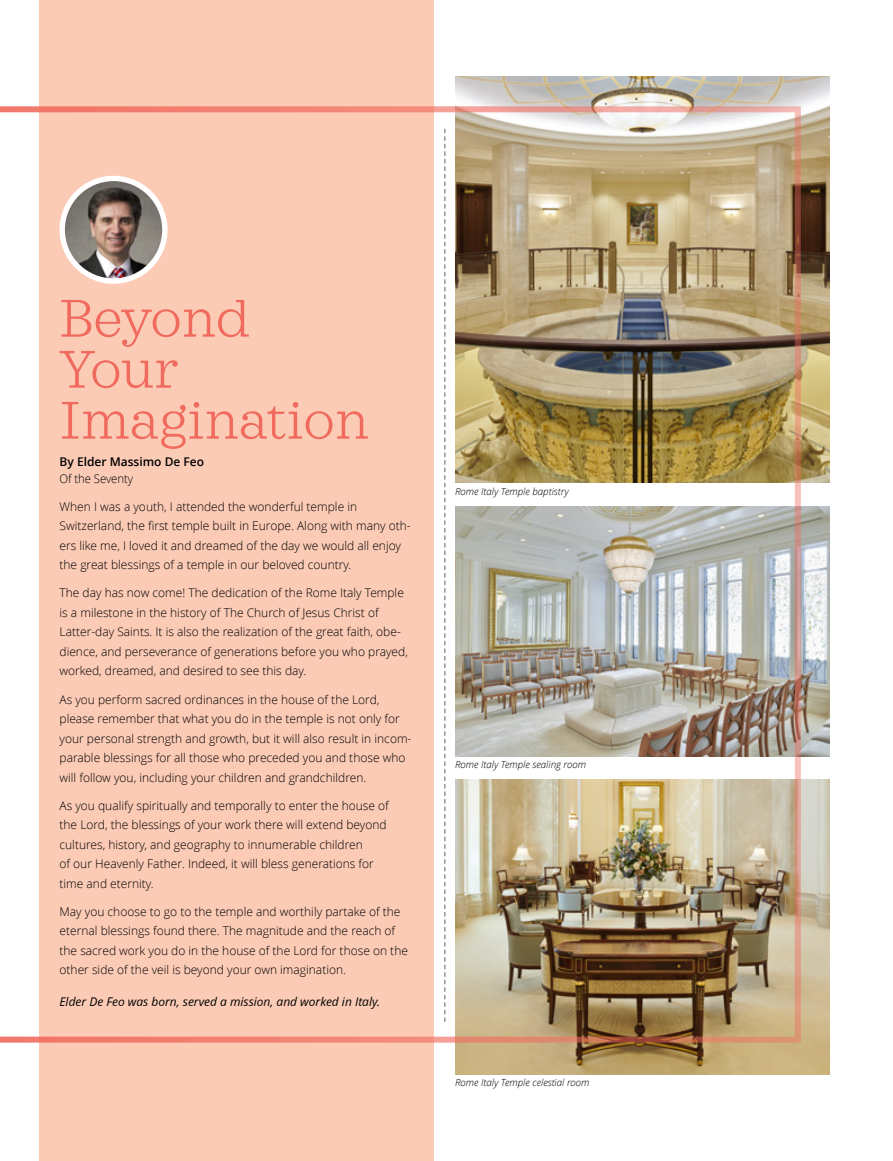
<style>
.page{position:relative;width:893px;height:1161px;background:#fff}
.page>*{position:absolute;margin:0;border:0;box-sizing:border-box;transform-origin:0 0}
.SIDE_title_LARGE{font:300 54px/51px "Sagona";color:#f06b5d}
.SIDE_para_LARGE{font:300 12px/19.5px "Zoramlds Lat";color:#000}
.ARTCL-EVT_para{font:300 12px/19.5px "Zoramlds Lat";color:#000}
.ARTCL-EVT_para-2{font:italic 12px "Zoramlds Lat";color:#000}
.ARTCL-BY_para_first{font:600 12px "Zoramlds Lat";color:#000}
.ARTCL-BY_para{font:300 12px "Zoramlds Lat";letter-spacing:-.005em;color:#000;scale:.95 1}
.SUBART-BIO_para{font:italic 300 9.75px "Zoramlds Lat";color:#000}
</style>
<div class="page">
<div style="left:40px;top:0;width:394px;height:1161px;background:#fbcbb6"></div>
<img style="left:801px;top:507px;width:28px;height:249px">
<img style="left:455px;top:77px;width:374px;height:406px">
<img style="left:455px;top:780px;width:374px;height:294px">
<img style="left:0;top:106px;width:801px;height:936px">
<p class="SIDE_title_LARGE" style="left:60px;top:293px;width:311px">Beyond<br>Your<br>Imagination</p>
<p class="ARTCL-BY_para_first" style="left:60px;top:453px;width:146px">By Elder Massimo De Feo</p>
<p class="ARTCL-BY_para" style="left:60px;top:470px;width:79px">Of the Seventy</p>
<p class="ARTCL-EVT_para" style="left:60px;top:497px;width:353px">When I was a youth, I attended the wonderful temple in Switzerland, the first temple built in Europe. Along with many oth&shy;ers like me, I loved it and dreamed of the day we would all enjoy the great blessings of a temple in our beloved country.</p>
<p class="SIDE_para_LARGE" style="left:60px;top:583px;width:350px">The day has now come! The dedication of the Rome Italy Temple is a milestone in the history of The Church of Jesus Christ of Latter-day Saints. It is also the realization of the great faith, obe&shy;dience, and perseverance of generations before you who prayed, worked, dreamed, and desired to see this day.</p>
<p class="SIDE_para_LARGE" style="left:60px;top:689px;width:353px">As you perform sacred ordinances in the house of the Lord, please remember that what you do in the temple is not only for your personal strength and growth, but it will also result in incom&shy;parable blessings for all those who preceded you and those who will follow you, including your children and grandchildren.</p>
<p class="SIDE_para_LARGE" style="left:60px;top:795px;width:331px">As you qualify spiritually and temporally to enter the house of the Lord, the blessings of your work there will extend beyond cultures, history, and geography to innumerable children<br>of our Heavenly Father. Indeed, it will bless generations for time and eternity.</p>
<p class="SIDE_para_LARGE" style="left:60px;top:901px;width:350px">May you choose to go to the temple and worthily partake of the eternal blessings found there. The magnitude and the reach of the sacred work you do in the house of the Lord for those on the other side of the veil is beyond your own imagination.</p>
<p class="ARTCL-EVT_para-2" style="left:60px;top:993px;width:322px">Elder De Feo was born, served a mission, and worked in Italy.</p>
<p class="SUBART-BIO_para" style="left:455px;top:484px;width:115px">Rome Italy Temple baptistry</p>
<p class="SUBART-BIO_para" style="left:455px;top:758px;width:133px">Rome Italy Temple sealing room</p>
<p class="SUBART-BIO_para" style="left:455px;top:1075px;width:136px">Rome Italy Temple celestial room</p>
</div>
